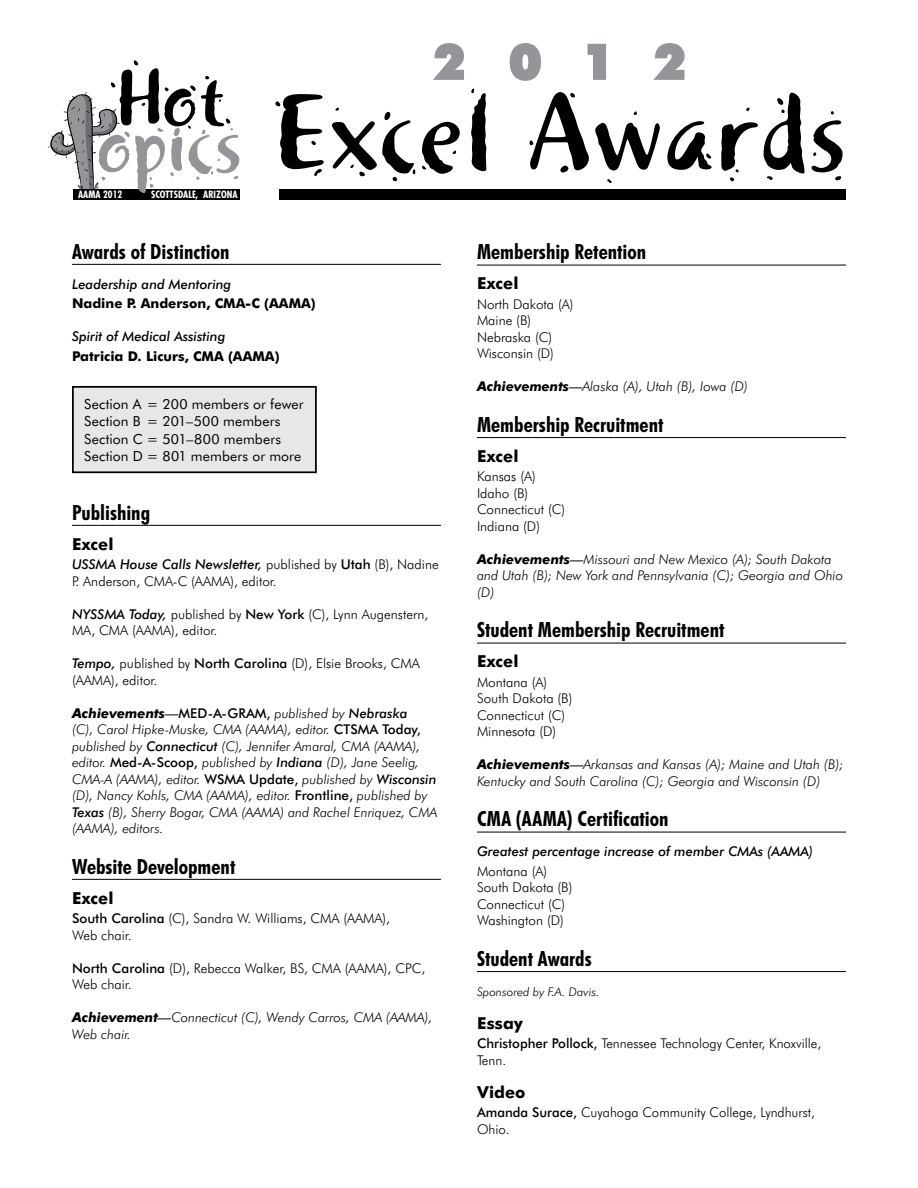
<style>
.page{position:relative;width:918px;height:1188px;background:#fff}
.page>*{position:absolute;margin:0;border:0;box-sizing:border-box;transform-origin:0 0}
.t1{font:108px "Khaki Two";letter-spacing:.01em;color:#000}
.t2{font:900 51px "Futura BT";color:#939598}
.t3{font:700 condensed 21px "Futura BT";color:#000}
.t4{font:700 16.5px "Futura BT";letter-spacing:.005em;color:#000}
.t5{font:13.95px/17.4px "Futura BT";letter-spacing:.01em;color:#000}
.t6{font:italic 300 13.5px/16.5px "Futura BT";color:#000}
.t7{font:300 13.5px/16.5px "Futura BT";color:#000}
.t8{font:italic 500 13.5px "Futura BT";color:#000}
.t9{font:700 13.5px "Futura BT";color:#000}
.t10{font:italic 300 12px "Futura BT";color:#000}
.t11{font:700 condensed 9.9px "Futura";color:#fff}
.s1{font-weight:500;font-style:italic}
.s2{font-weight:500}
.s3{font-weight:700}
.s4{font-weight:500;font-style:normal}
</style>
<div class="page">
<hr style="left:72px;top:264px;width:369px;height:1px;background:#000">
<hr style="left:72px;top:525px;width:369px;height:1px;background:#000">
<hr style="left:72px;top:879px;width:369px;height:1px;background:#000">
<hr style="left:477px;top:265px;width:369px;height:1px;background:#000">
<hr style="left:477px;top:437px;width:369px;height:1px;background:#000">
<hr style="left:477px;top:643px;width:369px;height:1px;background:#000">
<hr style="left:477px;top:832px;width:369px;height:1px;background:#000">
<hr style="left:477px;top:971px;width:369px;height:1px;background:#000">
<div style="left:73px;top:387px;width:243px;height:85px;background:#e6e7e8"></div>
<div style="left:72px;top:386px;width:245px;height:87px;border:2px solid #000"></div>
<div style="left:73px;top:189px;width:167px;height:11px;background:#000"></div>
<svg style="left:48px;top:60px;width:191px;height:133px"></svg>
<div style="left:279px;top:189px;width:567px;height:11px;background:#000"></div>
<p class="t11" style="left:78px;top:189px;width:46px">AAMA 2012</p>
<p class="t11" style="left:151px;top:189px;width:88px">SCOTTSDALE, ARIZONA</p>
<h2 class="t2" style="left:432px;top:31px;width:257px">2012</h2>
<h1 class="t1" style="left:274px;top:69px;width:574px">Excel Awards</h1>
<h3 class="t3" style="left:72px;top:239px;width:159px">Awards of Distinction</h3>
<p class="t8" style="left:72px;top:276px;width:161px">Leadership and Mentoring</p>
<p class="t9" style="left:72px;top:295px;width:245px">Nadine P. Anderson, CMA-C (AAMA)</p>
<p class="t8" style="left:72px;top:328px;width:155px">Spirit of Medical Assisting</p>
<p class="t9" style="left:72px;top:348px;width:209px">Patricia D. Licurs, CMA (AAMA)</p>
<p class="t5" style="left:84px;top:395px;width:221px">Section A = 200 members or fewer<br>Section B = 201–500 members<br>Section C = 501–800 members<br>Section D = 801 members or more</p>
<h3 class="t3" style="left:72px;top:500px;width:80px">Publishing</h3>
<p class="t4" style="left:72px;top:534px;width:43px">Excel</p>
<p class="t7" style="left:72px;top:556px;width:368px"><span class="s1">USSMA House Calls Newsletter,</span> published by <span class="s2">Utah</span> (B), Nadine<br>P. Anderson, CMA-C (AAMA), editor.</p>
<p class="t7" style="left:72px;top:606px;width:358px"><span class="s1">NYSSMA Today,</span> published by <span class="s2">New York</span> (C), Lynn Augenstern,<br>MA, CMA (AAMA), editor.</p>
<p class="t7" style="left:72px;top:655px;width:349px"><span class="s1">Tempo,</span> published by <span class="s2">North Carolina</span> (D), Elsie Brooks, CMA (AAMA), editor.</p>
<p class="t6" style="left:72px;top:705px;width:367px"><span class="s3">Achievements</span><span class="s2">—</span><span class="s4">MED-A-GRAM,</span> published by <span class="s2">Nebraska<br></span>(C), Carol Hipke-Muske, CMA (AAMA), editor. <span class="s4">CTSMA Today, </span>published by <span class="s2">Connecticut</span> (C), Jennifer Amaral, CMA (AAMA), editor. <span class="s4">Med-A-Scoop,</span> published by <span class="s2">Indiana</span> (D), Jane Seelig, CMA-A (AAMA), editor. <span class="s4">WSMA Update,</span> published by <span class="s2">Wisconsin </span>(D), Nancy Kohls, CMA (AAMA), editor. <span class="s4">Frontline,</span> published by <span class="s2">Texas</span> (B), Sherry Bogar, CMA (AAMA) and Rachel Enriquez, CMA (AAMA), editors.</p>
<h3 class="t3" style="left:72px;top:854px;width:165px">Website Development</h3>
<p class="t4" style="left:72px;top:888px;width:43px">Excel</p>
<p class="t7" style="left:72px;top:910px;width:320px"><span class="s2">South Carolina</span> (C), Sandra W. Williams, CMA (AAMA),<br>Web chair.</p>
<p class="t7" style="left:72px;top:960px;width:355px"><span class="s2">North Carolina</span> (D), Rebecca Walker, BS, CMA (AAMA), CPC,<br>Web chair.</p>
<p class="t6" style="left:72px;top:1009px;width:362px"><span class="s3">Achievement</span><span class="s2">—</span>Connecticut (C), Wendy Carros, CMA (AAMA),<br>Web chair.</p>
<h3 class="t3" style="left:477px;top:239px;width:171px">Membership Retention</h3>
<p class="t4" style="left:477px;top:274px;width:43px">Excel</p>
<p class="t7" style="left:477px;top:296px;width:98px">North Dakota (A)<br>Maine (B)<br>Nebraska (C)<br>Wisconsin (D)</p>
<p class="t6" style="left:477px;top:378px;width:273px"><span class="s3">Achievements</span><span class="s2">—</span>Alaska (A), Utah (B), Iowa (D)</p>
<h3 class="t3" style="left:477px;top:412px;width:188px">Membership Recruitment</h3>
<p class="t4" style="left:477px;top:446px;width:43px">Excel</p>
<p class="t7" style="left:477px;top:468px;width:90px">Kansas (A)<br>Idaho (B)<br>Connecticut (C)<br>Indiana (D)</p>
<p class="t6" style="left:477px;top:551px;width:368px"><span class="s3">Achievements</span><span class="s2">—</span>Missouri and New Mexico (A); South Dakota and Utah (B); New York and Pennsylvania (C); Georgia and Ohio (D)</p>
<h3 class="t3" style="left:477px;top:617px;width:249px">Student Membership Recruitment</h3>
<p class="t4" style="left:477px;top:652px;width:43px">Excel</p>
<p class="t7" style="left:477px;top:674px;width:97px">Montana (A)<br>South Dakota (B)<br>Connecticut (C)<br>Minnesota (D)</p>
<p class="t6" style="left:477px;top:756px;width:368px"><span class="s3">Achievements</span><span class="s2">—</span>Arkansas and Kansas (A); Maine and Utah (B);<br>Kentucky and South Carolina (C); Georgia and Wisconsin (D)</p>
<h3 class="t3" style="left:477px;top:806px;width:193px">CMA (AAMA) Certification</h3>
<p class="t8" style="left:477px;top:843px;width:338px">Greatest percentage increase of member CMAs (AAMA)</p>
<p class="t7" style="left:477px;top:863px;width:97px">Montana (A)<br>South Dakota (B)<br>Connecticut (C)<br>Washington (D)</p>
<h3 class="t3" style="left:477px;top:946px;width:116px">Student Awards</h3>
<p class="t10" style="left:477px;top:984px;width:124px">Sponsored by F.A. Davis.</p>
<p class="t4" style="left:477px;top:1013px;width:48px">Essay</p>
<p class="t7" style="left:477px;top:1035px;width:346px"><span class="s2">Christopher Pollock,</span> Tennessee Technology Center, Knoxville,<br>Tenn.</p>
<p class="t4" style="left:477px;top:1082px;width:50px">Video</p>
<p class="t7" style="left:477px;top:1104px;width:339px"><span class="s2">Amanda Surace,</span> Cuyahoga Community College, Lyndhurst,<br>Ohio.</p>
</div>
